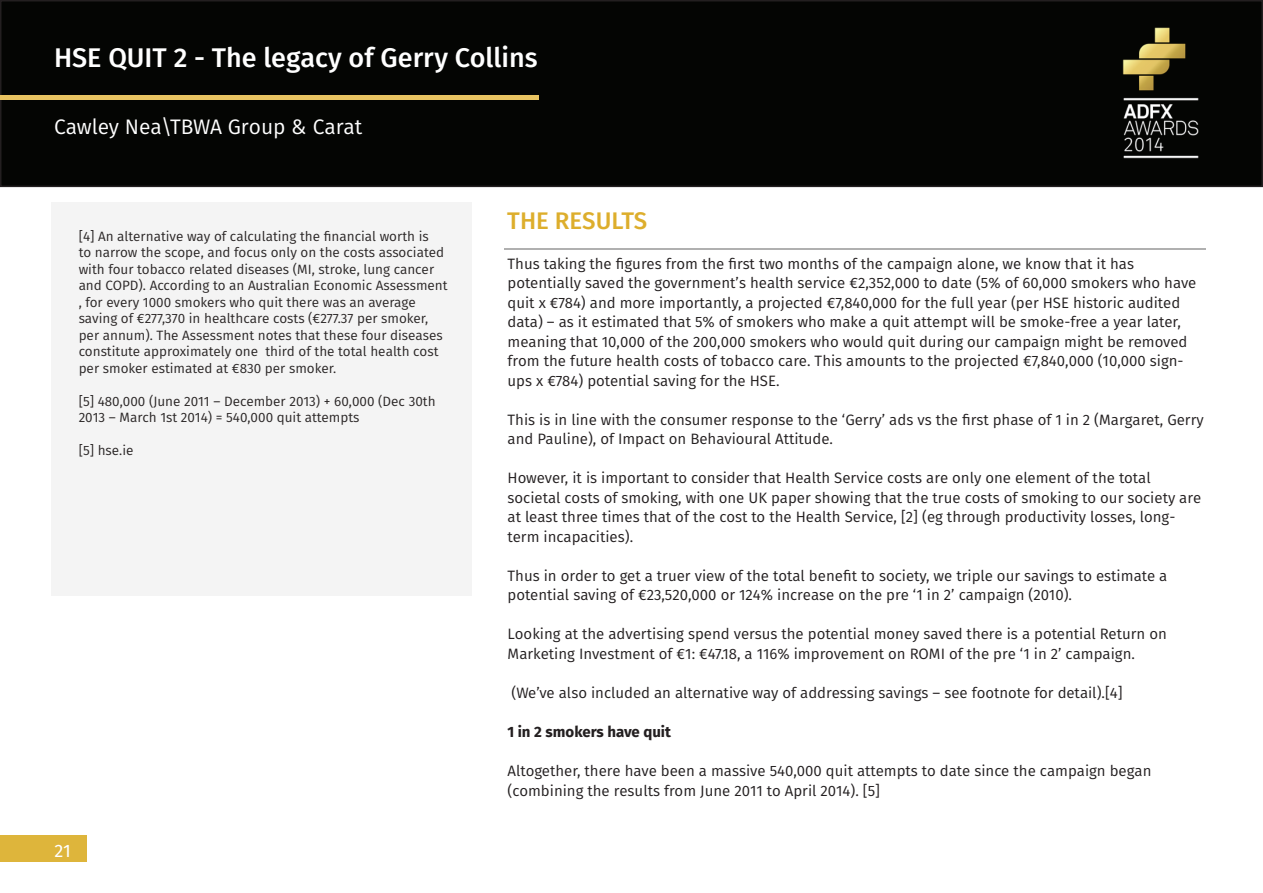
<style>
.page{position:relative;width:1263px;height:893px;background:#fff}
.page>*{position:absolute;margin:0;border:0;box-sizing:border-box;transform-origin:0 0}
.t1{font:500 27px "Fira Sans";color:#fff}
.t2{font:500 24px "Fira Sans";color:#ddae2c}
.t3{font:21px "Fira Sans";color:#fff}
.t4{font:18px "Fira Sans OT";color:#fff}
.t5{font:15px/19.5px "Fira Sans";color:#231f20}
.t6{font:700 15px "Fira Sans";color:#231f20}
.t7{font:13.5px/16.5px "Fira Sans";color:#2a2626}
</style>
<div class="page">
<div style="left:3px;top:3px;width:1257px;height:181px;background:#040503"></div>
<div style="left:0;top:0;width:1263px;height:187px;border:2px solid #231f20"></div>
<div style="left:0;top:836px;width:86px;height:26px;background:#deb53b"></div>
<hr style="left:0;top:95px;width:539px;height:4px;background:#e8c361">
<hr style="left:504px;top:248px;width:701px;height:1px;background:#b0b0b0">
<div style="left:51px;top:202px;width:420px;height:393px;background:#f4f4f4"></div>
<h1 class="t1" style="left:54px;top:39px;width:485px">HSE QUIT 2 - The legacy of Gerry Collins</h1>
<h3 class="t3" style="left:54px;top:112px;width:310px">Cawley Nea\TBWA Group &amp; Carat</h3>
<p class="t7" style="left:79px;top:229px;width:370px">[4] An alternative way of calculating the financial worth is<br>to narrow the scope, and focus only on the costs associated with four tobacco related diseases (MI, stroke, lung cancer and COPD). According to an Australian Economic Assessment , for every 1000 smokers who quit there was an average saving of €277,370 in healthcare costs (€277.37 per smoker, per annum). The Assessment notes that these four diseases constitute approximately one third of the total health cost per smoker estimated at €830 per smoker.</p>
<p class="t7" style="left:79px;top:394px;width:358px">[5] 480,000 (June 2011 – December 2013) + 60,000 (Dec 30th<br>2013 – March 1st 2014) = 540,000 quit attempts</p>
<p class="t7" style="left:79px;top:443px;width:56px">[5] hse.ie</p>
<p class="t4" style="left:54px;top:838px;width:18px">21</p>
<h2 class="t2" style="left:507px;top:204px;width:141px">THE RESULTS</h2>
<p class="t5" style="left:507px;top:255px;width:690px">Thus taking the figures from the first two months of the campaign alone, we know that it has potentially saved the government’s health service €2,352,000 to date (5% of 60,000 smokers who have quit x €784) and more importantly, a projected €7,840,000 for the full year (per HSE historic audited data) – as it estimated that 5% of smokers who make a quit attempt will be smoke-free a year later, meaning that 10,000 of the 200,000 smokers who would quit during our campaign might be removed from the future health costs of tobacco care. This amounts to the projected €7,840,000 (10,000 sign&shy;ups x €784) potential saving for the HSE.</p>
<p class="t5" style="left:507px;top:411px;width:698px">This is in line with the consumer response to the ‘Gerry’ ads vs the first phase of 1 in 2 (Margaret, Gerry and Pauline), of Impact on Behavioural Attitude.</p>
<p class="t5" style="left:507px;top:470px;width:695px">However, it is important to consider that Health Service costs are only one element of the total societal costs of smoking, with one UK paper showing that the true costs of smoking to our society are at least three times that of the cost to the Health Service, [2] (eg through productivity losses, long&shy;term incapacities).</p>
<p class="t5" style="left:507px;top:567px;width:661px">Thus in order to get a truer view of the total benefit to society, we triple our savings to estimate a potential saving of €23,520,000 or 124% increase on the pre ‘1 in 2’ campaign (2010).</p>
<p class="t5" style="left:507px;top:626px;width:661px">Looking at the advertising spend versus the potential money saved there is a potential Return on<br>Marketing Investment of €1: €47.18, a 116% improvement on ROMI of the pre ‘1 in 2’ campaign.</p>
<p class="t5" style="left:512px;top:684px;width:612px">(We’ve also included an alternative way of addressing savings – see footnote for detail).[4]</p>
<p class="t6" style="left:507px;top:721px;width:165px">1 in 2 smokers have quit</p>
<p class="t5" style="left:507px;top:762px;width:645px">Altogether, there have been a massive 540,000 quit attempts to date since the campaign began (combining the results from June 2011 to April 2014). [5]</p>
</div>
